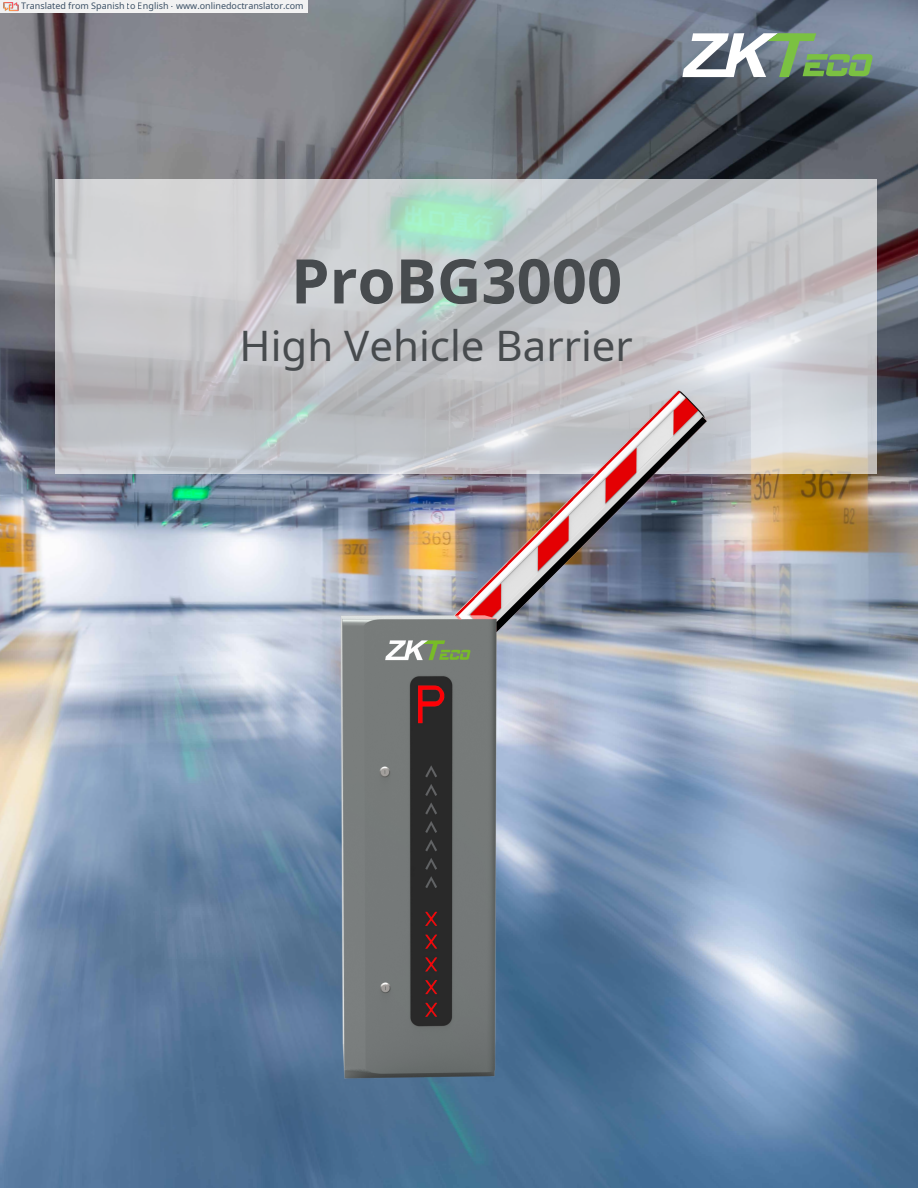
<style>
.page{position:relative;width:918px;height:1188px;background:#fff}
.page>*{position:absolute;margin:0;border:0;box-sizing:border-box;transform-origin:0 0}
.t1{font:700 61.5px "Noto Sans";color:#474b4e}
.t2{font:42px "Noto Sans";color:#474b4e}
.t3{font:9px "Noto Sans";color:rgb(15 43 70/.8)}
</style>
<div class="page">
<img style="left:0;top:0;width:918px;height:1188px">
<svg style="left:682px;top:33px;width:191px;height:44px"></svg>
<svg style="left:55px;top:179px;width:822px;height:295px;background:#c5c8ca"></svg>
<img style="left:327px;top:383px;width:398px;height:717px">
<div style="left:0;top:0;width:308px;height:14px;background:#f2f2f2"></div>
<img style="left:4px;top:2px;width:15px;height:13px">
<p class="t3" style="left:21px;top:-1px;width:284px">Translated from Spanish to English - www.onlinedoctranslator.com</p>
<h1 class="t1" style="left:291px;top:238px;width:333px">ProBG3000</h1>
<h2 class="t2" style="left:240px;top:316px;width:395px">High Vehicle Barrier</h2>
</div>
